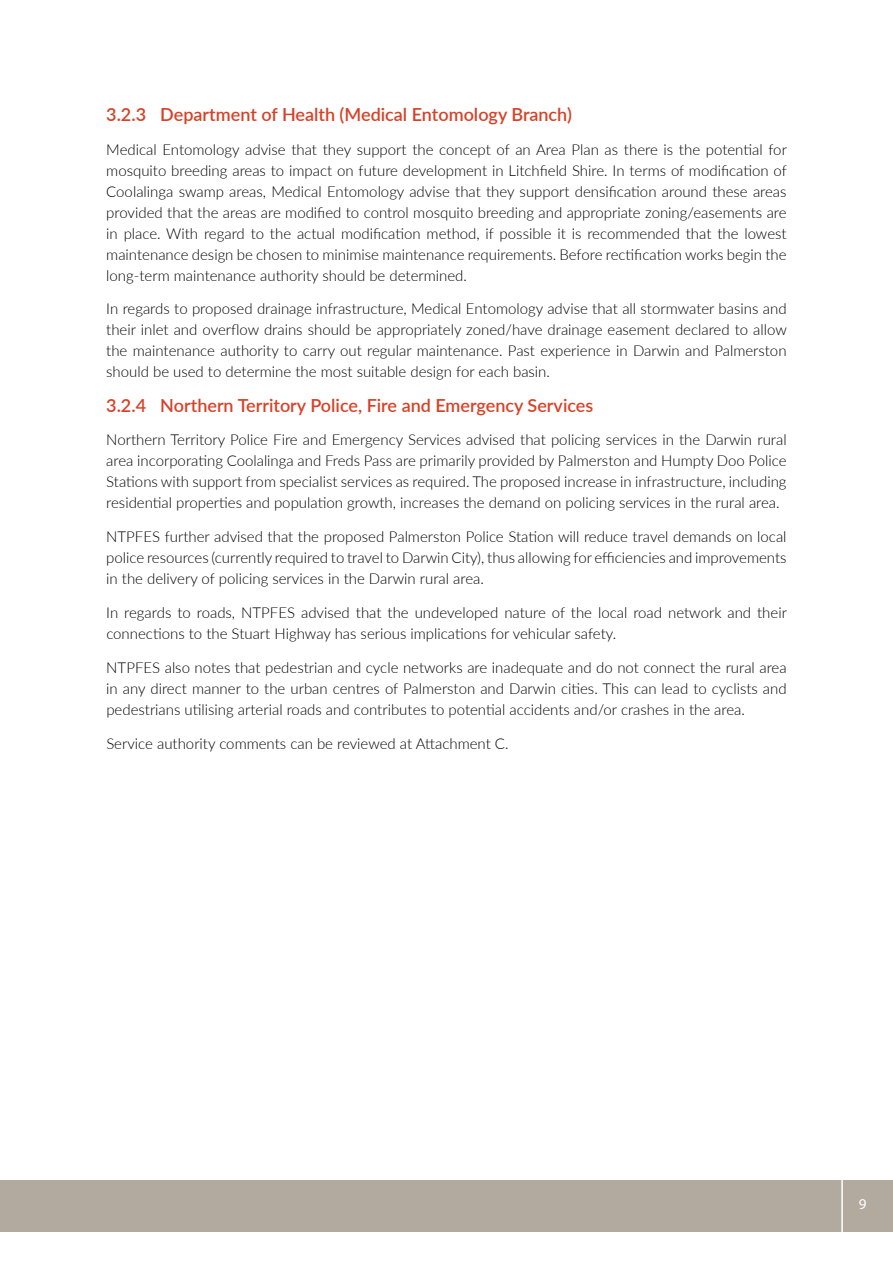
<style>
.page{position:relative;width:893px;height:1263px;background:#fff}
.page>*{position:absolute;margin:0;border:0;box-sizing:border-box;transform-origin:0 0}
.t1{font:600 18px "Lato";color:#d74127}
.t2{font:300 15px/21px "Lato";color:#000;text-align:justify}
.t3{font:15px "Myriad Pro";color:#fff}
</style>
<div class="page">
<div style="left:0;top:1180px;width:893px;height:51px;background:#b2aa9f"></div>
<hr style="left:841px;top:1176px;width:2px;height:61px;background:#fff">
<p class="t1" style="left:106px;top:101px;width:467px">3.2.3 Department of Health (Medical Entomology Branch)</p>
<p class="t2" style="left:106px;top:138px;width:682px">Medical Entomology advise that they support the concept of an Area Plan as there is the potential for mosquito breeding areas to impact on future development in Litchfield Shire. In terms of modification of Coolalinga swamp areas, Medical Entomology advise that they support densification around these areas provided that the areas are modified to control mosquito breeding and appropriate zoning/easements are in place. With regard to the actual modification method, if possible it is recommended that the lowest maintenance design be chosen to minimise maintenance requirements. Before rectification works begin the long-term maintenance authority should be determined.</p>
<p class="t2" style="left:106px;top:298px;width:682px">In regards to proposed drainage infrastructure, Medical Entomology advise that all stormwater basins and their inlet and overflow drains should be appropriately zoned/have drainage easement declared to allow the maintenance authority to carry out regular maintenance. Past experience in Darwin and Palmerston should be used to determine the most suitable design for each basin.</p>
<p class="t1" style="left:106px;top:392px;width:489px">3.2.4 Northern Territory Police, Fire and Emergency Services</p>
<p class="t2" style="left:106px;top:429px;width:682px">Northern Territory Police Fire and Emergency Services advised that policing services in the Darwin rural area incorporating Coolalinga and Freds Pass are primarily provided by Palmerston and Humpty Doo Police Stations with support from specialist services as required. The proposed increase in infrastructure, including residential properties and population growth, increases the demand on policing services in the rural area.</p>
<p class="t2" style="left:106px;top:526px;width:682px">NTPFES further advised that the proposed Palmerston Police Station will reduce travel demands on local police resources (currently required to travel to Darwin City), thus allowing for efficiencies and improvements in the delivery of policing services in the Darwin rural area.</p>
<p class="t2" style="left:106px;top:601px;width:682px">In regards to roads, NTPFES advised that the undeveloped nature of the local road network and their connections to the Stuart Highway has serious implications for vehicular safety.</p>
<p class="t2" style="left:106px;top:656px;width:682px">NTPFES also notes that pedestrian and cycle networks are inadequate and do not connect the rural area in any direct manner to the urban centres of Palmerston and Darwin cities. This can lead to cyclists and pedestrians utilising arterial roads and contributes to potential accidents and/or crashes in the area.</p>
<p class="t2" style="left:106px;top:732px;width:404px">Service authority comments can be reviewed at Attachment C.</p>
<p class="t3" style="left:859px;top:1195px;width:9px">9</p>
</div>
